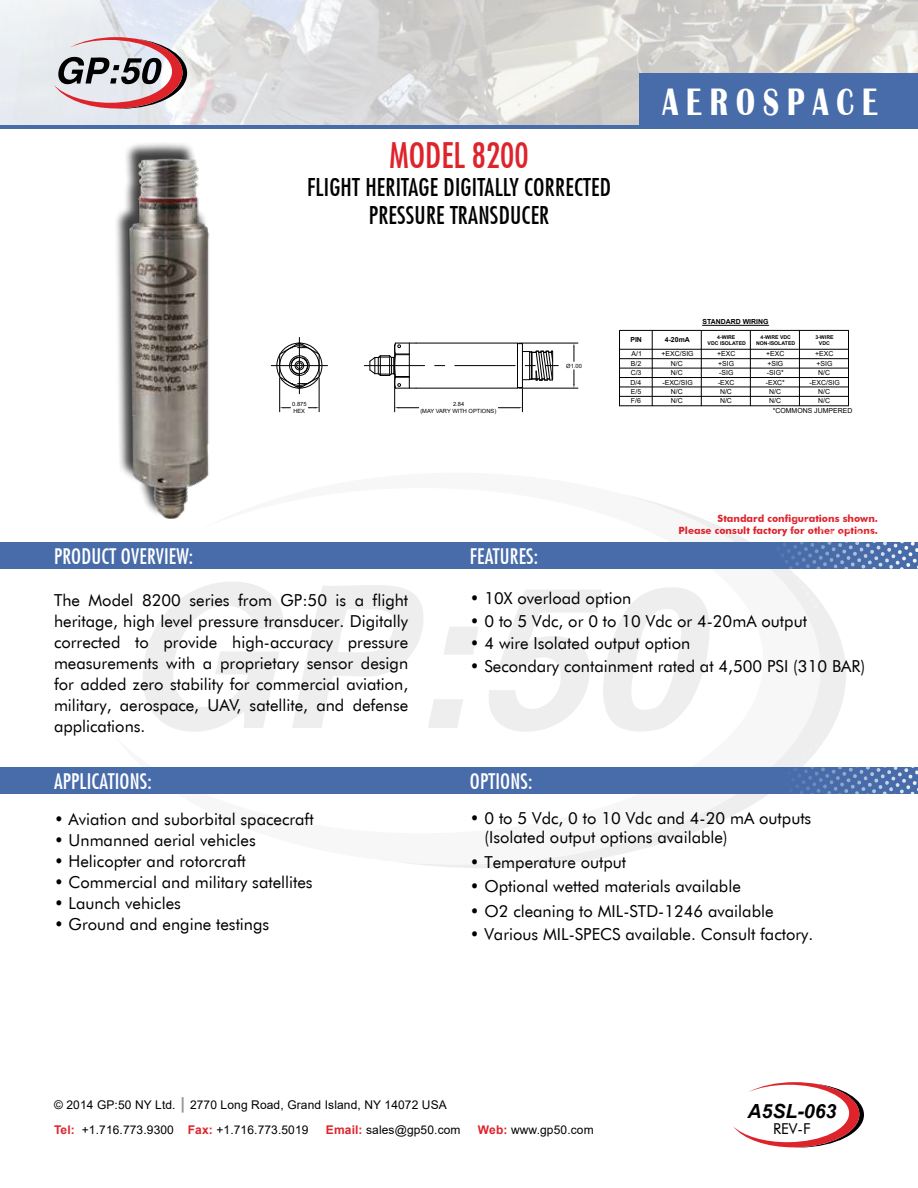
<style>
.page{position:relative;width:918px;height:1188px;background:#fff}
.page>*{position:absolute;margin:0;border:0;box-sizing:border-box;transform-origin:0 0}
.t1{font:700 39.3px "Britannic";letter-spacing:.28em;color:#fff;scale:.74 1}
.t2{font:500 condensed 34.5px "Futura";color:#de232b}
.t3{font:500 condensed 24px/28.8px "Futura";letter-spacing:.01em;color:#000;text-align:center}
.t4{font:500 condensed 21px "Futura";letter-spacing:.01em;color:#fff}
.t5{font:italic 700 19.5px "Arial";color:#000}
.t6{font:16.5px/21px "Futura BT";color:#000;text-align:justify}
.t7{font:15px "Futura BT";color:#000}
.t8{font:12px/25.5px "Arial";letter-spacing:.01em;color:#000}
.t9{font:700 10.05px/12px "Futura BT";color:#de232b;text-align:right}
.t10{font:6.9px/9.4px "Arial";color:#000;text-align:center}
.t11{font:700 6.9px "Arial";color:#000}
.t12{font:5.7px/6.8px "Arial";color:#010101}
.t13{font:700 5.25px/6px "Arial";color:#000;text-align:center}
.s1{font-weight:700;font-style:italic;font-size:16.5px;color:#939598}
.s2{font-weight:700;color:#de232b}
</style>
<div class="page">
<img style="left:0;top:0;width:918px;height:126px">
<svg style="left:401px;top:496px;width:445px;height:372px"></svg>
<svg style="left:143px;top:582px;width:141px;height:150px"></svg>
<svg style="left:486px;top:584px;width:226px;height:152px"></svg>
<svg style="left:292px;top:573px;width:186px;height:155px"></svg>
<hr style="left:702px;top:325px;width:67px;height:1px;background:#000">
<hr style="left:620px;top:330px;width:229px;height:1px;background:#000">
<hr style="left:620px;top:405px;width:229px;height:1px;background:#000">
<hr style="left:620px;top:396px;width:229px;height:1px;background:#000">
<hr style="left:620px;top:387px;width:229px;height:1px;background:#000">
<hr style="left:620px;top:377px;width:229px;height:1px;background:#000">
<hr style="left:620px;top:368px;width:229px;height:1px;background:#000">
<hr style="left:620px;top:358px;width:229px;height:1px;background:#000">
<hr style="left:620px;top:349px;width:229px;height:1px;background:#000">
<hr style="left:619px;top:330px;width:1px;height:76px;background:#000">
<hr style="left:652px;top:330px;width:1px;height:76px;background:#000">
<hr style="left:701px;top:330px;width:1px;height:76px;background:#000">
<hr style="left:750px;top:330px;width:1px;height:76px;background:#000">
<hr style="left:799px;top:330px;width:1px;height:76px;background:#000">
<hr style="left:848px;top:330px;width:1px;height:76px;background:#000">
<hr style="left:319px;top:378px;width:1px;height:34px;background:#010101">
<hr style="left:519px;top:343px;width:59px;height:1px;background:#010101">
<hr style="left:519px;top:388px;width:59px;height:1px;background:#010101">
<svg style="left:573px;top:343px;width:2px;height:18px"></svg>
<svg style="left:573px;top:370px;width:2px;height:18px"></svg>
<svg style="left:364px;top:342px;width:194px;height:70px"></svg>
<svg style="left:284px;top:337px;width:44px;height:57px"></svg>
<svg style="left:54px;top:37px;width:133px;height:72px;background:#c0a8ad"></svg>
<div style="left:0;top:767px;width:918px;height:27px;background:#486caa"></div>
<svg style="left:733px;top:1082px;width:131px;height:66px"></svg>
<hr style="left:0;top:126px;width:918px;height:3px;background:#486caa">
<div style="left:0;top:542px;width:918px;height:27px;background:#486caa"></div>
<img style="left:116px;top:145px;width:168px;height:374px">
<svg style="left:746px;top:724px;width:172px;height:127px"></svg>
<div style="left:639px;top:73px;width:279px;height:53px;background:#486caa"></div>
<svg style="left:746px;top:502px;width:172px;height:127px"></svg>
<h2 class="t2" style="left:390px;top:134px;width:141px">MODEL 8200</h2>
<h3 class="t3" style="left:307px;top:172px;width:305px">FLIGHT HERITAGE DIGITALLY CORRECTED<br>PRESSURE TRANSDUCER</h3>
<h1 class="t1" style="left:662px;top:80px;width:292px">AEROSPACE</h1>
<p class="t12" style="left:292px;top:401px;width:16px">0.875<br>HEX</p>
<p class="t12" style="left:420px;top:400px;width:77px;text-align:center">2.84<br>(MAY VARY WITH OPTIONS)</p>
<p class="t12" style="left:566px;top:362px;width:17px">Ø1.00</p>
<p class="t11" style="left:630px;top:335px;width:13px">PIN</p>
<p class="t10" style="left:631px;top:349px;width:13px;text-align:justify">A/1<br>B/2<br>C/3<br>D/4<br>E/5<br>F/6</p>
<p class="t11" style="left:702px;top:317px;width:68px">STANDARD WIRING</p>
<p class="t13" style="left:708px;top:334px;width:40px">4-WIRE<br>VDC ISOLATED</p>
<p class="t11" style="left:665px;top:335px;width:27px">4-20mA</p>
<p class="t10" style="left:662px;top:349px;width:34px">+EXC/SIG<br>N/C<br>N/C -EXC/SIG<br>N/C<br>N/C</p>
<p class="t10" style="left:717px;top:349px;width:20px;text-align:left">+EXC +SIG -SIG -EXC<br>N/C<br>N/C</p>
<p class="t13" style="left:756px;top:334px;width:41px">4-WIRE VDC<br>NON-ISOLATED</p>
<p class="t10" style="left:766px;top:349px;width:21px">+EXC +SIG -SIG* -EXC*<br>N/C<br>N/C</p>
<p class="t13" style="left:815px;top:334px;width:20px">3-WIRE<br>VDC</p>
<p class="t10" style="left:810px;top:349px;width:32px">+EXC +SIG<br>N/C -EXC/SIG<br>N/C<br>N/C</p>
<p class="t10" style="left:773px;top:406px;width:81px">*COMMONS JUMPERED</p>
<p class="t9" style="left:679px;top:513px;width:201px">Standard configurations shown.<br>Please consult factory for other options.</p>
<p class="t4" style="left:54px;top:544px;width:141px">PRODUCT OVERVIEW:</p>
<p class="t6" style="left:54px;top:590px;width:356px">The Model 8200 series from GP:50 is a flight heritage, high level pressure transducer. Digitally corrected to provide high-accuracy pressure measurements with a proprietary sensor design for added zero stability for commercial aviation, military, aerospace, UAV, satellite, and defense applications.</p>
<p class="t4" style="left:54px;top:768px;width:99px">APPLICATIONS:</p>
<p class="t6" style="left:54px;top:808px;width:261px">• Aviation and suborbital spacecraft</p>
<p class="t6" style="left:54px;top:829px;width:203px">• Unmanned aerial vehicles</p>
<p class="t6" style="left:54px;top:850px;width:193px">• Helicopter and rotorcraft</p>
<p class="t6" style="left:54px;top:871px;width:260px">• Commercial and military satellites</p>
<p class="t6" style="left:54px;top:892px;width:128px">• Launch vehicles</p>
<p class="t6" style="left:54px;top:913px;width:217px">• Ground and engine testings</p>
<p class="t4" style="left:470px;top:544px;width:70px">FEATURES:</p>
<p class="t6" style="left:470px;top:588px;width:163px">• 10X overload option</p>
<p class="t6" style="left:470px;top:610px;width:339px">• 0 to 5 Vdc, or 0 to 10 Vdc or 4-20mA output</p>
<p class="t6" style="left:470px;top:633px;width:222px">• 4 wire Isolated output option</p>
<p class="t6" style="left:470px;top:655px;width:397px">• Secondary containment rated at 4,500 PSI (310 BAR)</p>
<p class="t4" style="left:470px;top:768px;width:64px">OPTIONS:</p>
<p class="t6" style="left:484px;top:809px;width:328px;line-height:18.8px;text-indent:-15px">• 0 to 5 Vdc, 0 to 10 Vdc and 4-20 mA outputs (Isolated output options available)</p>
<p class="t6" style="left:470px;top:851px;width:158px">• Temperature output</p>
<p class="t6" style="left:470px;top:876px;width:273px">• Optional wetted materials available</p>
<p class="t6" style="left:470px;top:901px;width:305px">• O2 cleaning to MIL-STD-1246 available</p>
<p class="t6" style="left:470px;top:924px;width:345px">• Various MIL-SPECS available. Consult factory.</p>
<p class="t8" style="left:54px;top:1091px;width:394px">© 2014 GP:50 NY Ltd. <span class="s1">|</span> 2770 Long Road, Grand Island, NY 14072 USA<br><span class="s2">Tel:</span> +1.716.773.9300 <span class="s2">Fax:</span> +1.716.773.5019</p>
<p class="t8" style="left:326px;top:1117px;width:136px"><span class="s2">Email:</span> sales@gp50.com</p>
<p class="t8" style="left:478px;top:1117px;width:117px"><span class="s2">Web:</span> www.gp50.com</p>
<p class="t5" style="left:748px;top:1098px;width:90px">A5SL-063</p>
<p class="t7" style="left:773px;top:1120px;width:39px">REV-F</p>
</div>
